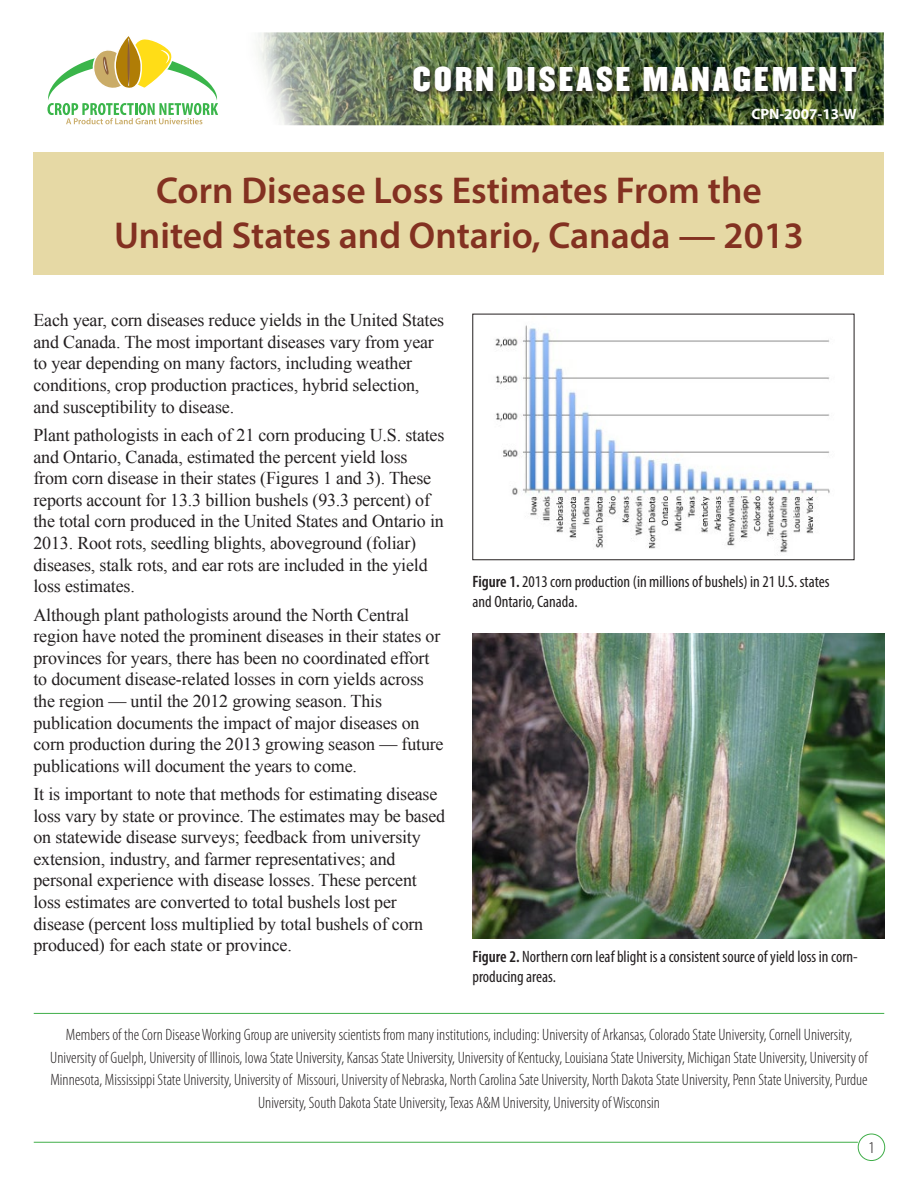
<style>
.page{position:relative;width:918px;height:1188px;background:#fff}
.page>*{position:absolute;margin:0;border:0;box-sizing:border-box;transform-origin:0 0}
.t1{font:600 37.5px/45px "Myriad Pro";color:#833121;text-align:center}
.t2{font:30px "Champion HTF Middleweight";letter-spacing:.11em;color:#fff}
.Body_Text{font:18px/21.6px "Times New Roman";letter-spacing:-.01em;color:#231f20}
.t3{font:300 condensed 16.5px/22.5px "Myriad Pro";color:#231f20;text-align:center}
.t4{font:condensed 16.5px/19.5px "Myriad Pro";color:#231f20}
.t5{font:300 16.5px "Myriad Pro";color:#231f20}
.t6{font:700 15px "Myriad Pro";color:#fff}
.s1{font-weight:600}
</style>
<div class="page">
<div style="left:858px;top:1134px;width:27px;height:27px;border:1px solid #40ae49;border-radius:50%"></div>
<hr style="left:34px;top:1142px;width:824px;height:1px;background:#40ae49">
<div style="left:34px;top:152px;width:850px;height:122px;background:#e6d9a5"></div>
<img style="left:258px;top:32px;width:626px;height:93px">
<svg style="left:47px;top:36px;width:171px;height:88px"></svg>
<hr style="left:34px;top:1013px;width:850px;height:1px;background:#40ae49">
<div style="left:411px;top:65px;width:452px;height:33px;background:#231f20;opacity:.9"></div>
<img style="left:495px;top:325px;width:335px;height:228px">
<img style="left:472px;top:634px;width:412px;height:305px">
<div style="left:472px;top:314px;width:382px;height:246px;border:1px solid #231f20"></div>
<p class="t2" style="left:413px;top:59px;width:446px">CORN DISEASE MANAGEMENT</p>
<p class="t6" style="left:751px;top:104px;width:107px">CPN-2007-13-W</p>
<p class="t1" style="left:114px;top:167px;width:691px">Corn Disease Loss Estimates From the<br>United States and Ontario, Canada — 2013</p>
<p class="Body_Text" style="left:33px;top:309px;width:412px">Each year, corn diseases reduce yields in the United States and Canada. The most important diseases vary from year to year depending on many factors, including weather conditions, crop production practices, hybrid selection, and susceptibility to disease.</p>
<p class="Body_Text" style="left:33px;top:424px;width:413px">Plant pathologists in each of 21 corn producing U.S. states and Ontario, Canada, estimated the percent yield loss from corn disease in their states (Figures 1 and 3). These reports account for 13.3 billion bushels (93.3 percent) of the total corn produced in the United States and Ontario in 2013. Root rots, seedling blights, aboveground (foliar) diseases, stalk rots, and ear rots are included in the yield loss estimates.</p>
<p class="Body_Text" style="left:33px;top:603px;width:412px">Although plant pathologists around the North Central region have noted the prominent diseases in their states or provinces for years, there has been no coordinated effort to document disease-related losses in corn yields across the region — until the 2012 growing season. This publication documents the impact of major diseases on corn production during the 2013 growing season — future publications will document the years to come.</p>
<p class="Body_Text" style="left:33px;top:783px;width:413px">It is important to note that methods for estimating disease loss vary by state or province. The estimates may be based on statewide disease surveys; feedback from university extension, industry, and farmer representatives; and personal experience with disease losses. These percent loss estimates are converted to total bushels lost per disease (percent loss multiplied by total bushels of corn produced) for each state or province.</p>
<p class="t4" style="left:472px;top:572px;width:359px"><span class="s1">Figure 1.</span> 2013 corn production (in millions of bushels) in 21 U.S. states and Ontario, Canada.</p>
<p class="t4" style="left:472px;top:947px;width:387px"><span class="s1">Figure 2.</span> Northern corn leaf blight is a consistent source of yield loss in corn&shy;producing areas.</p>
<p class="t3" style="left:50px;top:1024px;width:819px">Members of the Corn Disease Working Group are university scientists from many institutions, including: University of Arkansas, Colorado State University, Cornell University, University of Guelph, University of Illinois, Iowa State University, Kansas State University, University of Kentucky, Louisiana State University, Michigan State University, University of Minnesota, Mississippi State University, University of Missouri, University of Nebraska, North Carolina Sate University, North Dakota State University, Penn State University, Purdue University, South Dakota State University, Texas A&amp;M University, University of Wisconsin</p>
<p class="t5" style="left:868px;top:1138px;width:10px">1</p>
</div>
